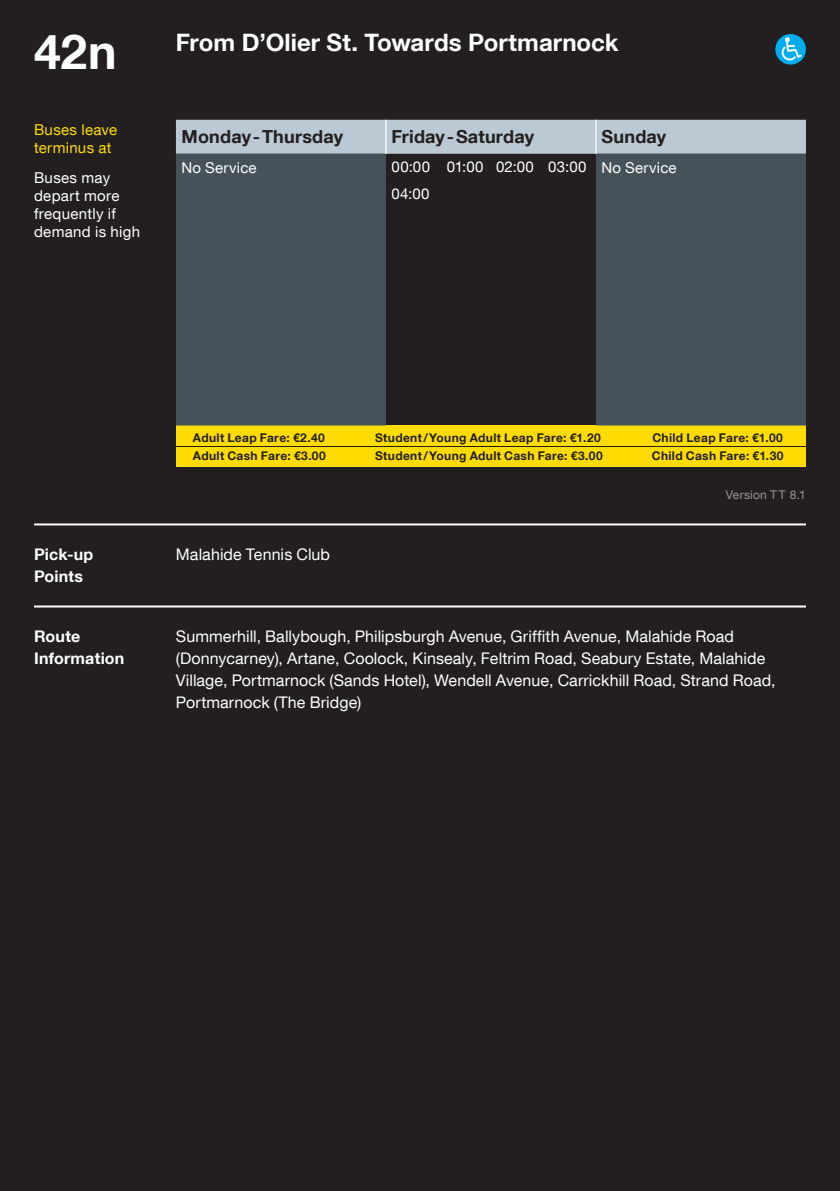
<style>
.page{position:relative;width:840px;height:1191px;background:#fff}
.page>*{position:absolute;margin:0;border:0;box-sizing:border-box;transform-origin:0 0}
.t1{font:700 24px "Helvetica Neue LT Com";color:#fff}
.t2{font:700 18px "Helvetica Neue LT Com";letter-spacing:.01em;color:#231f20}
.t3{font:16px/22px "Helvetica Neue LT Com";letter-spacing:.005em;color:#fff}
.t4{font:700 16px/22px "Helvetica Neue LT Com";letter-spacing:.01em;color:#fff}
.t5{font:15px/18px "Helvetica Neue LT Com";letter-spacing:.02em;color:#fff}
.t6{font:15px/18px "Helvetica Neue LT Com";letter-spacing:.02em;color:#ffdc01}
.t7{font:700 12px "Helvetica Neue LT Com";letter-spacing:.03em;color:#231f20}
.t8{font:12px "Helvetica Neue LT Com";letter-spacing:.02em;color:#939598}
.s1{font-size:48px}
</style>
<div class="page">
<div style="left:0;top:0;width:839px;height:1191px;background:#231f20"></div>
<div style="left:176px;top:425px;width:629px;height:42px;background:#ffdc01"></div>
<hr style="left:34px;top:523px;width:771px;height:2px;background:#fff">
<hr style="left:34px;top:605px;width:771px;height:2px;background:#fff">
<svg style="left:774px;top:34px;width:31px;height:31px"></svg>
<svg style="left:781px;top:37px;width:20px;height:23px"></svg>
<div style="left:176px;top:120px;width:629px;height:34px;background:#bac9d3"></div>
<svg style="left:176px;top:154px;width:629px;height:271px;fill:#465259"></svg>
<hr style="left:385px;top:120px;width:1px;height:34px;background:#fff">
<hr style="left:595px;top:120px;width:1px;height:34px;background:#fff">
<hr style="left:176px;top:446px;width:629px;height:1px;background:#231f20">
<h1 class="t1" style="left:34px;top:27px;width:586px"><span class="s1">42n</span> From D’Olier St. Towards Portmarnock</h1>
<p class="t6" style="left:34px;top:120px;width:85px">Buses leave terminus at</p>
<p class="t2" style="left:181px;top:125px;width:163px">Monday - Thursday</p>
<p class="t5" style="left:181px;top:158px;width:77px">No Service</p>
<p class="t5" style="left:34px;top:168px;width:107px">Buses may depart more frequently if demand is high</p>
<p class="t2" style="left:391px;top:125px;width:144px">Friday - Saturday</p>
<p class="t5" style="left:391px;top:153px;width:196px;line-height:27.2px">00:00 01:00 02:00 03:00<br>04:00</p>
<p class="t2" style="left:601px;top:125px;width:66px">Sunday</p>
<p class="t5" style="left:601px;top:158px;width:77px">No Service</p>
<p class="t7" style="left:193px;top:430px;width:133px">Adult Leap Fare: €2.40</p>
<p class="t7" style="left:375px;top:430px;width:227px">Student / Young Adult Leap Fare: €1.20</p>
<p class="t7" style="left:652px;top:430px;width:132px">Child Leap Fare: €1.00</p>
<p class="t7" style="left:193px;top:448px;width:134px">Adult Cash Fare: €3.00</p>
<p class="t7" style="left:375px;top:448px;width:229px">Student / Young Adult Cash Fare: €3.00</p>
<p class="t7" style="left:651px;top:448px;width:133px">Child Cash Fare: €1.30</p>
<p class="t8" style="left:725px;top:487px;width:82px">Version TT 8.1</p>
<p class="t4" style="left:34px;top:543px;width:61px">Pick-up<br>Points</p>
<p class="t3" style="left:176px;top:543px;width:155px">Malahide Tennis Club</p>
<p class="t4" style="left:34px;top:624px;width:92px">Route<br>Information</p>
<p class="t3" style="left:176px;top:624px;width:601px">Summerhill, Ballybough, Philipsburgh Avenue, Griffith Avenue, Malahide Road (Donnycarney), Artane, Coolock, Kinsealy, Feltrim Road, Seabury Estate, Malahide Village, Portmarnock (Sands Hotel), Wendell Avenue, Carrickhill Road, Strand Road, Portmarnock (The Bridge)</p>
</div>
